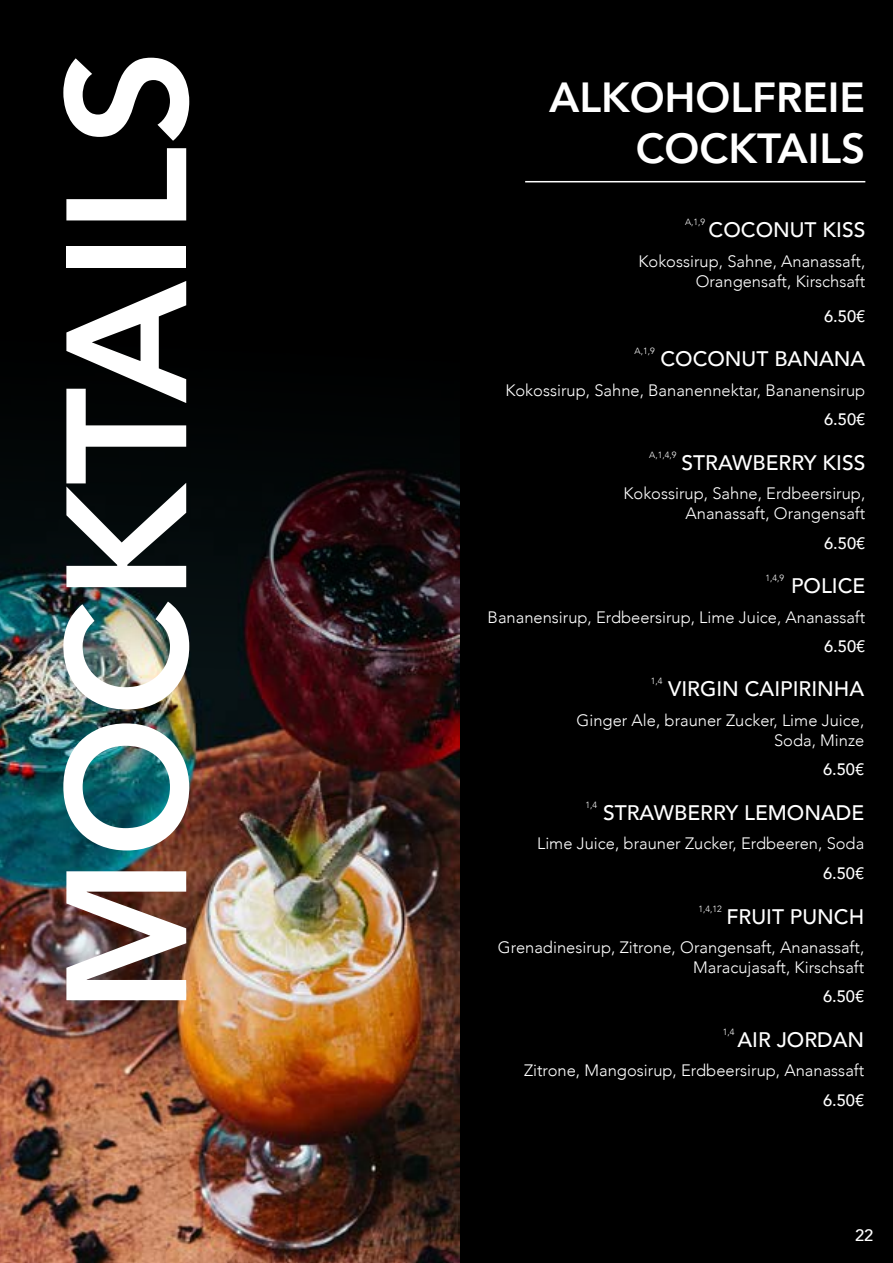
<style>
.page{position:relative;width:893px;height:1263px;background:#fff}
.page>*{position:absolute;margin:0;border:0;box-sizing:border-box;transform-origin:0 0}
.t1{font:800 169.2px "Avenir";color:#fff}
.t2{font:800 42px/50.4px "Avenir";letter-spacing:-.005em;color:#fff;text-align:right}
.t3{font:500 21px "Avenir";color:#fff}
.t4{font:300 16.5px/19.8px "Avenir";color:#fff;text-align:right}
.t5{font:500 16.5px "Avenir";color:#fff}
.t6{font:300 9px "Avenir";color:#fff}
</style>
<div class="page">
<div style="left:0;top:0;width:459px;height:1263px;background:#000"></div>
<div style="left:434px;top:0;width:459px;height:1263px;background:#000"></div>
<img style="left:0;top:469px;width:459px;height:794px">
<hr style="left:525px;top:181px;width:340px;height:1px;background:#fff">
<h1 class="t1" style="left:-4px;top:1014px;width:967px;rotate:-90deg">MOCKTAILS</h1>
<h2 class="t2" style="left:549px;top:73px;width:318px">ALKOHOLFREIE<br>COCKTAILS</h2>
<p class="t6" style="left:685px;top:217px;width:22px">A,1,9</p>
<p class="t3" style="left:709px;top:212px;width:158px">COCONUT KISS</p>
<p class="t4" style="left:638px;top:251px;width:228px">Kokossirup, Sahne, Ananassaft,<br>Orangensaft, Kirschsaft</p>
<p class="t5" style="left:824px;top:302px;width:43px">6.50€</p>
<p class="t6" style="left:635px;top:346px;width:22px">A,1,9</p>
<p class="t3" style="left:660px;top:341px;width:206px">COCONUT BANANA</p>
<p class="t4" style="left:505px;top:380px;width:361px">Kokossirup, Sahne, Bananennektar, Bananensirup</p>
<p class="t5" style="left:824px;top:405px;width:43px">6.50€</p>
<p class="t6" style="left:649px;top:449px;width:29px">A,1,4,9</p>
<p class="t3" style="left:681px;top:444px;width:185px">STRAWBERRY KISS</p>
<p class="t4" style="left:623px;top:484px;width:243px">Kokossirup, Sahne, Erdbeersirup,<br>Ananassaft, Orangensaft</p>
<p class="t5" style="left:824px;top:528px;width:43px">6.50€</p>
<p class="t6" style="left:766px;top:573px;width:20px">1,4,9</p>
<p class="t3" style="left:791px;top:568px;width:76px">POLICE</p>
<p class="t4" style="left:488px;top:607px;width:379px">Bananensirup, Erdbeersirup, Lime Juice, Ananassaft</p>
<p class="t5" style="left:824px;top:632px;width:43px">6.50€</p>
<p class="t6" style="left:651px;top:676px;width:13px">1,4</p>
<p class="t3" style="left:668px;top:671px;width:198px">VIRGIN CAIPIRINHA</p>
<p class="t4" style="left:577px;top:710px;width:289px">Ginger Ale, brauner Zucker, Lime Juice,<br>Soda, Minze</p>
<p class="t5" style="left:823px;top:755px;width:43px">6.50€</p>
<p class="t6" style="left:585px;top:799px;width:13px">1,4</p>
<p class="t3" style="left:603px;top:794px;width:263px">STRAWBERRY LEMONADE</p>
<p class="t4" style="left:537px;top:834px;width:329px">Lime Juice, brauner Zucker, Erdbeeren, Soda</p>
<p class="t5" style="left:823px;top:859px;width:43px">6.50€</p>
<p class="t6" style="left:698px;top:903px;width:25px">1,4,12</p>
<p class="t3" style="left:727px;top:898px;width:139px">FRUIT PUNCH</p>
<p class="t4" style="left:498px;top:937px;width:368px">Grenadinesirup, Zitrone, Orangensaft, Ananassaft,<br>Maracujasaft, Kirschsaft</p>
<p class="t5" style="left:823px;top:982px;width:43px">6.50€</p>
<p class="t6" style="left:723px;top:1026px;width:13px">1,4</p>
<p class="t3" style="left:737px;top:1021px;width:128px">AIR JORDAN</p>
<p class="t4" style="left:524px;top:1060px;width:342px">Zitrone, Mangosirup, Erdbeersirup, Ananassaft</p>
<p class="t5" style="left:823px;top:1085px;width:43px">6.50€</p>
<p class="t5" style="left:855px;top:1221px;width:20px">22</p>
</div>
